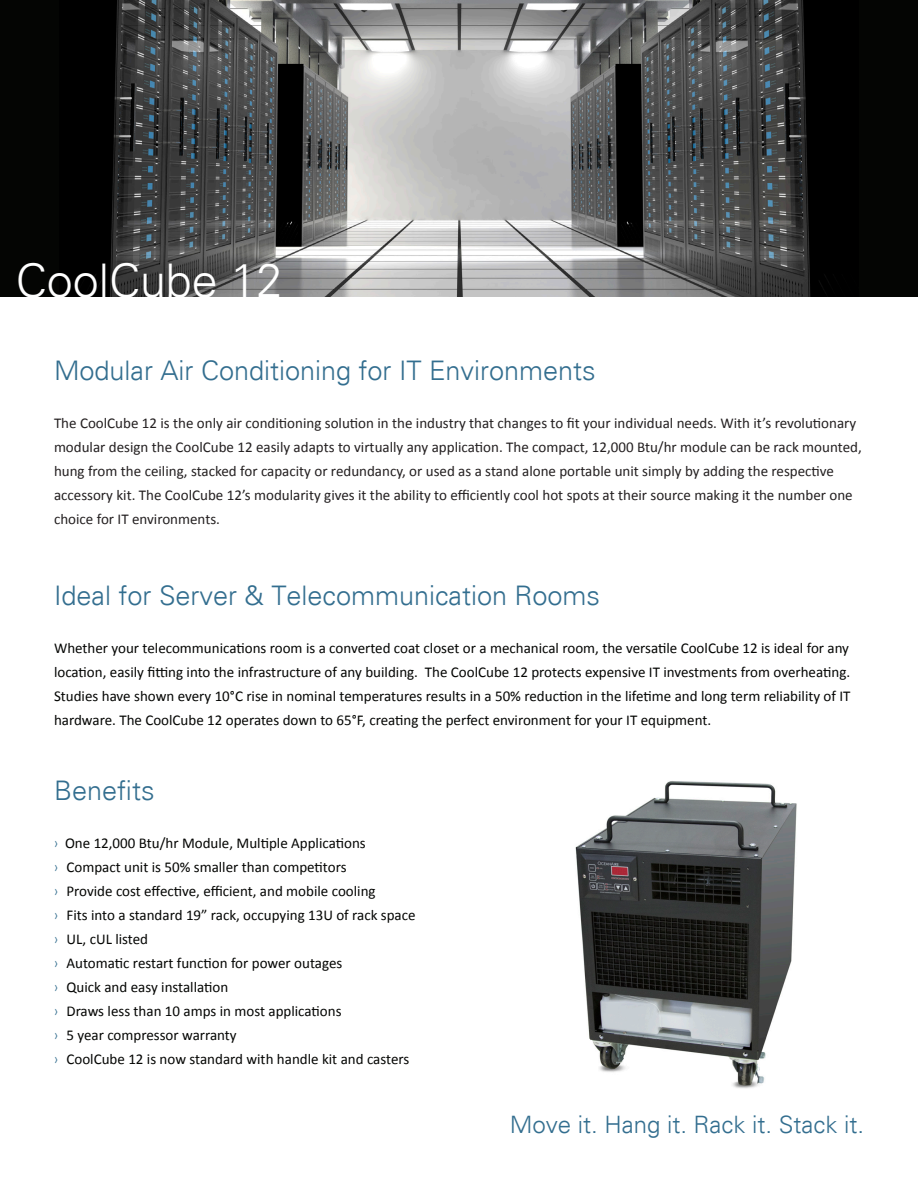
<style>
.page{position:relative;width:918px;height:1188px;background:#fff}
.page>*{position:absolute;margin:0;border:0;box-sizing:border-box;transform-origin:0 0}
.t1{font:300 46.5px "Univers";color:#fff}
.t2{font:300 27px "Univers";color:#336e8f}
.t3{font:300 24px "Univers";color:#336e8f}
.t4{font:15px/24px "Calibri";color:#040503;text-align:justify}
.t5{font:15px/24px "Calibri";color:#231f20}
.s1{font-family:"Univers";font-weight:300;color:#336e8f}
</style>
<div class="page">
<div style="left:0;top:0;width:918px;height:296px;background:#040503"></div>
<img style="left:99px;top:0;width:722px;height:296px">
<img style="left:575px;top:781px;width:222px;height:308px">
<h1 class="t1" style="left:16px;top:252px;width:268px">CoolCube 12</h1>
<h2 class="t2" style="left:54px;top:354px;width:543px">Modular Air Conditioning for IT Environments</h2>
<p class="t5" style="left:54px;top:411px;width:809px">The CoolCube 12 is the only air conditioning solution in the industry that changes to fit your individual needs. With it’s revolutionary modular design the CoolCube 12 easily adapts to virtually any application. The compact, 12,000 Btu/hr module can be rack mounted, hung from the ceiling, stacked for capacity or redundancy, or used as a stand alone portable unit simply by adding the respective accessory kit. The CoolCube 12’s modularity gives it the ability to efficiently cool hot spots at their source making it the number one choice for IT environments.</p>
<h2 class="t2" style="left:54px;top:579px;width:548px">Ideal for Server &amp; Telecommunication Rooms</h2>
<p class="t4" style="left:54px;top:635px;width:798px">Whether your telecommunications room is a converted coat closet or a mechanical room, the versatile CoolCube 12 is ideal for any location, easily fitting into the infrastructure of any building. The CoolCube 12 protects expensive IT investments from overheating.<br>Studies have shown every 10°C rise in nominal temperatures results in a 50% reduction in the lifetime and long term reliability of IT hardware. The CoolCube 12 operates down to 65°F, creating the perfect environment for your IT equipment.</p>
<h2 class="t2" style="left:54px;top:774px;width:102px">Benefits</h2>
<p class="t4" style="left:54px;top:831px;width:363px;text-align:left"><span class="s1">›</span> One 12,000 Btu/hr Module, Multiple Applications<br><span class="s1">›</span> Compact unit is 50% smaller than competitors<br><span class="s1">›</span> Provide cost effective, efficient, and mobile cooling<br><span class="s1">›</span> Fits into a standard 19” rack, occupying 13U of rack space <span class="s1">›</span> UL, cUL listed<br><span class="s1">›</span> Automatic restart function for power outages<br><span class="s1">›</span> Quick and easy installation<br><span class="s1">›</span> Draws less than 10 amps in most applications<br><span class="s1">›</span> 5 year compressor warranty<br><span class="s1">›</span> CoolCube 12 is now standard with handle kit and casters</p>
<h3 class="t3" style="left:510px;top:1110px;width:356px">Move it. Hang it. Rack it. Stack it.</h3>
</div>
